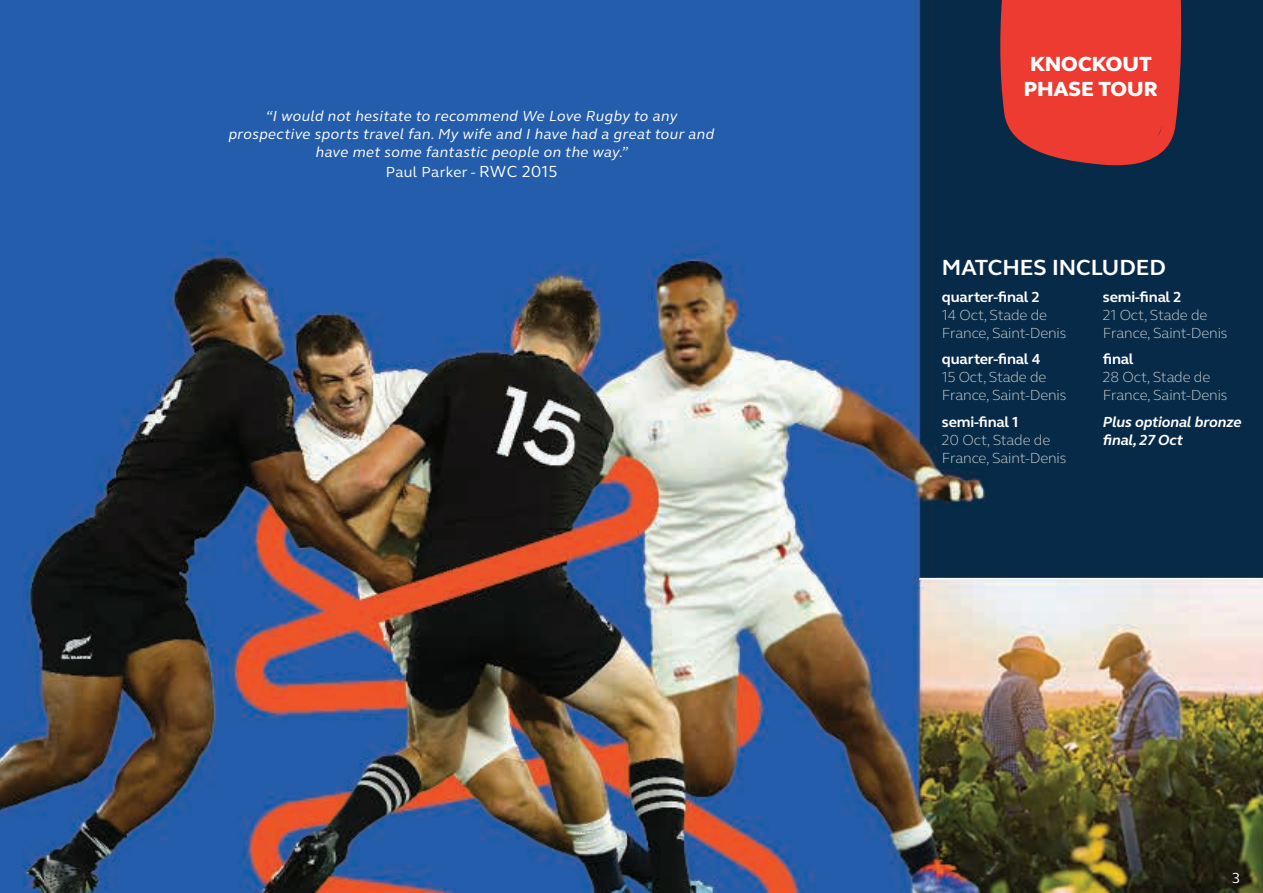
<style>
.page{position:relative;width:1263px;height:893px;background:#fff}
.page>*{position:absolute;margin:0;border:0;box-sizing:border-box;transform-origin:0 0}
.t1{font:700 22.5px "Webb Ellis Cup";color:#fff}
.t2{font:800 21px/25.2px "Webb Ellis Cup";color:#fff;text-align:center}
.t3{font:300 15px/18px "Webb Ellis Cup";letter-spacing:-.01em;color:#cdcfce}
.t4{font:italic 15px/18px "Webb Ellis Cup";letter-spacing:.025em;color:#fff;text-align:center}
.t5{font:700 15px "Webb Ellis Cup";letter-spacing:-.01em;color:#fff}
.t6{font:italic 700 15px/18px "Webb Ellis Cup";letter-spacing:-.01em;color:#fff}
.t7{font:15px "Webb Ellis Cup";letter-spacing:.025em;color:#fff}
.s1{font-size:16.5px}
</style>
<div class="page">
<img style="left:0;top:0;width:1263px;height:893px">
<svg style="left:999px;top:0;width:185px;height:165px;background:#d63934"></svg>
<hr style="left:919px;top:578px;width:344px;height:2px;background:#fff">
<p class="t4" style="left:229px;top:107px;width:487px">“I would not hesitate to recommend We Love Rugby to any prospective sports travel fan. My wife and I have had a great tour and have met some fantastic people on the way.”</p>
<p class="t7" style="left:386px;top:161px;width:173px">Paul Parker - <span class="s1">RWC 2015</span></p>
<h2 class="t2" style="left:1024px;top:51px;width:135px">KNOCKOUT<br>PHASE TOUR</h2>
<h1 class="t1" style="left:942px;top:253px;width:225px">MATCHES INCLUDED</h1>
<p class="t5" style="left:942px;top:287px;width:99px">quarter-final 2</p>
<p class="t3" style="left:942px;top:305px;width:126px">14 Oct, Stade de<br>France, Saint-Denis</p>
<p class="t5" style="left:942px;top:349px;width:100px">quarter-final 4</p>
<p class="t3" style="left:942px;top:368px;width:126px">15 Oct, Stade de<br>France, Saint-Denis</p>
<p class="t5" style="left:942px;top:412px;width:78px">semi-final 1</p>
<p class="t3" style="left:942px;top:430px;width:126px">20 Oct, Stade de<br>France, Saint-Denis</p>
<p class="t5" style="left:1103px;top:287px;width:80px">semi-final 2</p>
<p class="t3" style="left:1103px;top:305px;width:126px">21 Oct, Stade de<br>France, Saint-Denis</p>
<p class="t5" style="left:1103px;top:349px;width:32px">final</p>
<p class="t3" style="left:1103px;top:368px;width:126px">28 Oct, Stade de<br>France, Saint-Denis</p>
<p class="t6" style="left:1103px;top:413px;width:140px">Plus optional bronze final, 27 Oct</p>
<p class="t7" style="left:1232px;top:868px;width:10px">3</p>
</div>
